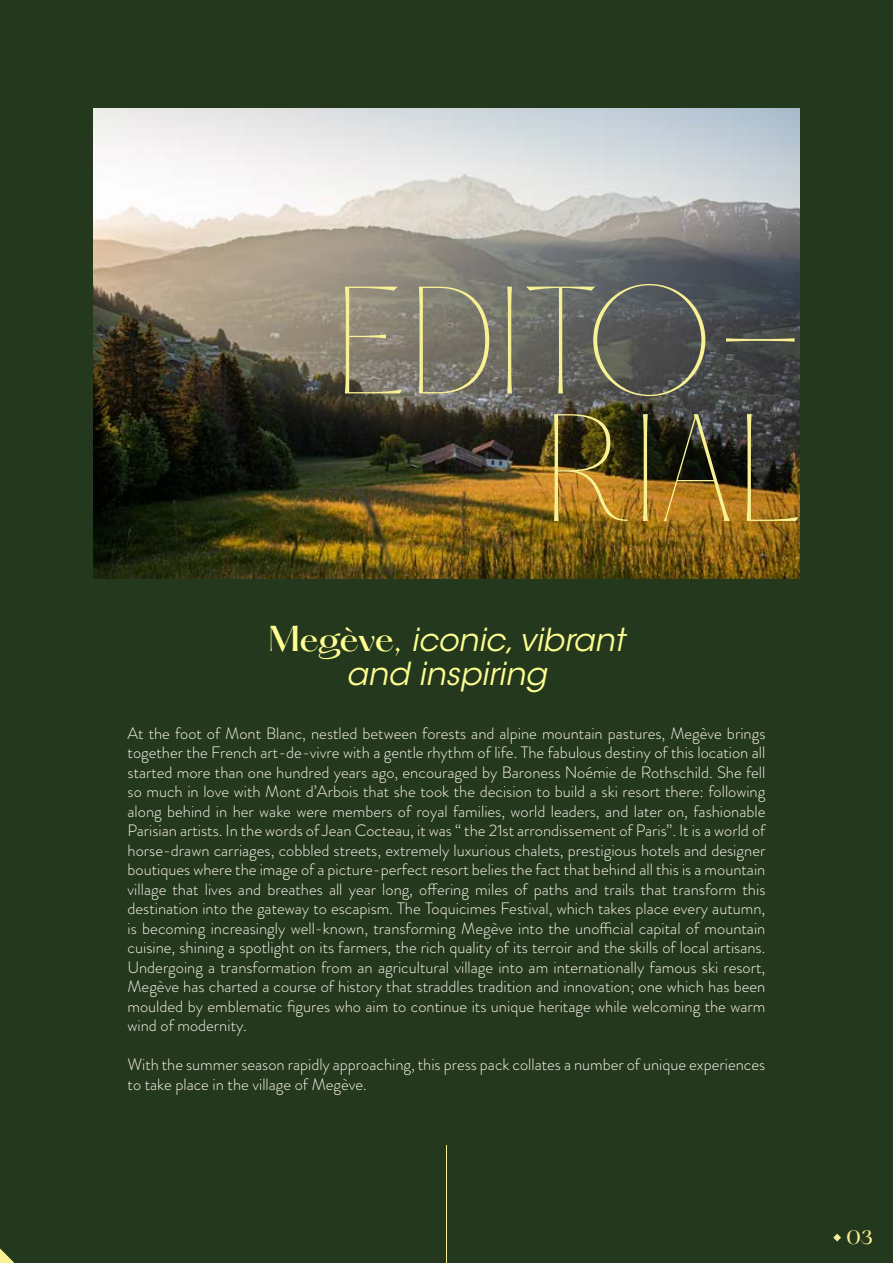
<style>
.page{position:relative;width:893px;height:1263px;background:#24381e}
.page>*{position:absolute;margin:0;border:0;box-sizing:border-box;transform-origin:0 0}
.t1{font:200 133.5px/127.5px "PP Hatton";letter-spacing:.005em;color:#f8f094;text-align:right}
.t2{font:italic 31.5px/34.5px "ITC Avant Garde Std";color:#ffff91;text-align:center}
.t3{font:500 16.95px "PP Hatton";color:#f9f094}
.t4{font:300 16.5px/19.5px "Brandon Grotesque";color:#f9f4ea;text-align:justify}
.s1{font-family:"PP Hatton";font-weight:500;font-style:normal}
</style>
<div class="page">
<svg style="left:833px;top:1233px;width:8px;height:8px"></svg>
<svg style="left:0;top:1248px;width:14px;height:15px"></svg>
<img style="left:94px;top:108px;width:705px;height:471px">
<hr style="left:446px;top:1145px;width:1px;height:118px;background:#f8f094">
<h1 class="t1" style="left:336px;top:284px;width:470px">EDITO-<br>RIAL</h1>
<h2 class="t2" style="left:269px;top:623px;width:357px"><span class="s1">Megève,</span> iconic, vibrant and inspiring</h2>
<p class="t4" style="left:128px;top:723px;width:639px">At the foot of Mont Blanc, nestled between forests and alpine mountain pastures, Megève brings together the French art-de-vivre with a gentle rhythm of life. The fabulous destiny of this location all started more than one hundred years ago, encouraged by Baroness Noémie de Rothschild. She fell so much in love with Mont d’Arbois that she took the decision to build a ski resort there: following along behind in her wake were members of royal families, world leaders, and later on, fashionable Parisian artists. In the words of Jean Cocteau, it was “ the 21st arrondissement of Paris”. It is a world of horse-drawn carriages, cobbled streets, extremely luxurious chalets, prestigious hotels and designer boutiques where the image of a picture-perfect resort belies the fact that behind all this is a mountain village that lives and breathes all year long, offering miles of paths and trails that transform this destination into the gateway to escapism. The Toquicimes Festival, which takes place every autumn, is becoming increasingly well-known, transforming Megève into the unofficial capital of mountain cuisine, shining a spotlight on its farmers, the rich quality of its terroir and the skills of local artisans.<br>Undergoing a transformation from an agricultural village into am internationally famous ski resort, Megève has charted a course of history that straddles tradition and innovation; one which has been moulded by emblematic figures who aim to continue its unique heritage while welcoming the warm wind of modernity.</p>
<p class="t4" style="left:128px;top:1055px;width:639px">With the summer season rapidly approaching, this press pack collates a number of unique experiences to take place in the village of Megève.</p>
<p class="t3" style="left:846px;top:1228px;width:28px">03</p>
</div>
